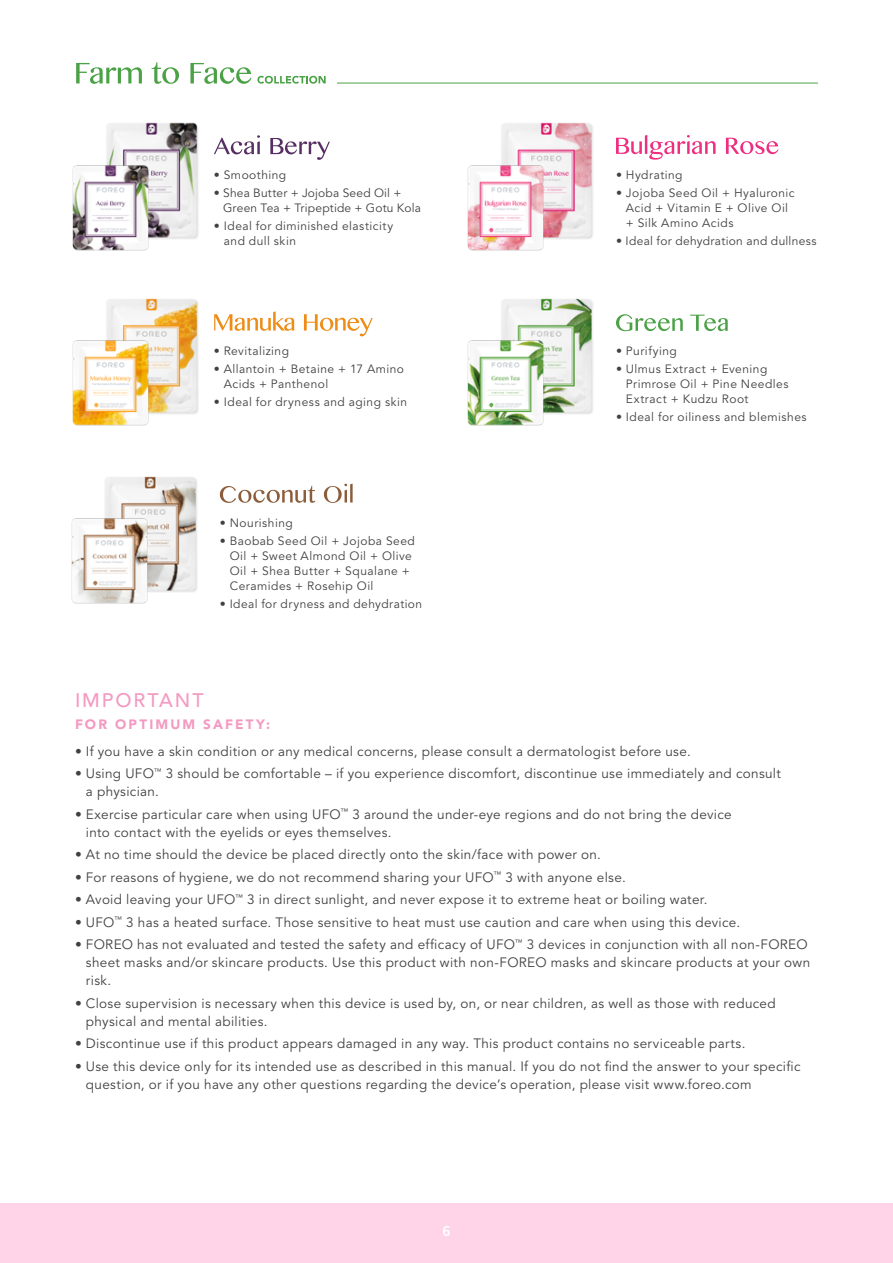
<style>
.page{position:relative;width:893px;height:1263px;background:#fff}
.page>*{position:absolute;margin:0;border:0;box-sizing:border-box;transform-origin:0 0}
.t1{font:500 19.5px "Avenir LT Std";letter-spacing:.1em;color:#f49ac2}
.t2{font:13.5px/18px "Avenir LT Std";letter-spacing:.025em;color:#414042}
.t3{font:900 13.5px "Avenir LT Std";letter-spacing:.16em;color:#f49ac2}
.t4{font:700 13.5px "Noto Sans CJ Ksc";color:#fff}
.t5{font:12px/15px "Avenir LT Std";letter-spacing:.04em;color:#414042}
.t6{font:12px/15px "Avenir LT Std";letter-spacing:.015em;color:#414042}
</style>
<div class="page">
<div style="left:0;top:1203px;width:893px;height:60px;background:#ffd3e8"></div>
<img style="left:501px;top:298px;width:92px;height:116px">
<img style="left:105px;top:476px;width:92px;height:116px">
<img style="left:467px;top:306px;width:84px;height:120px">
<img style="left:71px;top:484px;width:84px;height:120px">
<img style="left:501px;top:122px;width:92px;height:117px">
<img style="left:467px;top:130px;width:84px;height:121px">
<img style="left:107px;top:298px;width:91px;height:116px">
<img style="left:72px;top:306px;width:84px;height:120px">
<img style="left:107px;top:122px;width:91px;height:117px">
<img style="left:72px;top:130px;width:84px;height:121px">
<svg style="left:76px;top:63px;width:66px;height:21px"></svg>
<svg style="left:152px;top:62px;width:27px;height:22px"></svg>
<svg style="left:190px;top:63px;width:61px;height:21px"></svg>
<svg style="left:257px;top:76px;width:69px;height:8px"></svg>
<hr style="left:337px;top:83px;width:481px;height:1px;background:#4ba246">
<svg style="left:214px;top:311px;width:80px;height:20px"></svg>
<svg style="left:304px;top:314px;width:69px;height:22px"></svg>
<svg style="left:214px;top:135px;width:46px;height:19px"></svg>
<svg style="left:270px;top:138px;width:60px;height:22px"></svg>
<svg style="left:616px;top:135px;width:99px;height:25px"></svg>
<svg style="left:726px;top:138px;width:52px;height:16px"></svg>
<svg style="left:616px;top:314px;width:67px;height:17px"></svg>
<svg style="left:690px;top:315px;width:38px;height:16px"></svg>
<svg style="left:220px;top:486px;width:95px;height:17px"></svg>
<svg style="left:324px;top:484px;width:29px;height:19px"></svg>
<p class="t5" style="left:214px;top:167px;width:74px">• Smoothing</p>
<p class="t6" style="left:223px;top:185px;width:199px;text-indent:-9px">• Shea Butter + Jojoba Seed Oil +<br>Green Tea + Tripeptide + Gotu Kola</p>
<p class="t5" style="left:224px;top:218px;width:171px;text-indent:-10px">• Ideal for diminished elasticity and dull skin</p>
<p class="t5" style="left:214px;top:344px;width:77px">• Revitalizing</p>
<p class="t5" style="left:224px;top:362px;width:182px;text-indent:-10px">• Allantoin + Betaine + 17 Amino<br>Acids + Panthenol</p>
<p class="t5" style="left:214px;top:395px;width:195px">• Ideal for dryness and aging skin</p>
<p class="t5" style="left:220px;top:516px;width:74px">• Nourishing</p>
<p class="t5" style="left:230px;top:534px;width:187px;text-indent:-10px">• Baobab Seed Oil + Jojoba Seed<br>Oil + Sweet Almond Oil + Olive<br>Oil + Shea Butter + Squalane +<br>Ceramides + Rosehip Oil</p>
<p class="t5" style="left:220px;top:597px;width:204px">• Ideal for dryness and dehydration</p>
<p class="t5" style="left:616px;top:167px;width:68px">• Hydrating</p>
<p class="t5" style="left:626px;top:185px;width:170px;text-indent:-10px">• Jojoba Seed Oil + Hyaluronic<br>Acid + Vitamin E + Olive Oil + Silk Amino Acids</p>
<p class="t5" style="left:616px;top:233px;width:202px">• Ideal for dehydration and dullness</p>
<p class="t5" style="left:616px;top:344px;width:62px">• Purifying</p>
<p class="t5" style="left:626px;top:362px;width:164px;text-indent:-10px">• Ulmus Extract + Evening<br>Primrose Oil + Pine Needles<br>Extract + Kudzu Root</p>
<p class="t5" style="left:616px;top:410px;width:192px">• Ideal for oiliness and blemishes</p>
<h1 class="t1" style="left:75px;top:689px;width:130px">IMPORTANT</h1>
<p class="t3" style="left:75px;top:716px;width:197px">FOR OPTIMUM SAFETY:</p>
<p class="t2" style="left:75px;top:742px;width:617px">• If you have a skin condition or any medical concerns, please consult a dermatologist before use.</p>
<p class="t2" style="left:86px;top:765px;width:697px;text-indent:-11px">• Using UFO<sup>™</sup> 3 should be comfortable – if you experience discomfort, discontinue use immediately and consult a physician.</p>
<p class="t2" style="left:86px;top:805px;width:647px;text-indent:-11px">• Exercise particular care when using UFO<sup>™</sup> 3 around the under-eye regions and do not bring the device into contact with the eyelids or eyes themselves.</p>
<p class="t2" style="left:75px;top:846px;width:527px">• At no time should the device be placed directly onto the skin/face with power on.</p>
<p class="t2" style="left:75px;top:868px;width:552px">• For reasons of hygiene, we do not recommend sharing your UFO<sup>™</sup> 3 with anyone else.</p>
<p class="t2" style="left:75px;top:891px;width:634px">• Avoid leaving your UFO<sup>™</sup> 3 in direct sunlight, and never expose it to extreme heat or boiling water.</p>
<p class="t2" style="left:75px;top:913px;width:667px">• UFO<sup>™</sup> 3 has a heated surface. Those sensitive to heat must use caution and care when using this device.</p>
<p class="t2" style="left:86px;top:936px;width:726px;text-indent:-11px">• FOREO has not evaluated and tested the safety and efficacy of UFO<sup>™</sup> 3 devices in conjunction with all non-FOREO sheet masks and/or skincare products. Use this product with non-FOREO masks and skincare products at your own risk.</p>
<p class="t2" style="left:86px;top:994px;width:691px;text-indent:-11px">• Close supervision is necessary when this device is used by, on, or near children, as well as those with reduced physical and mental abilities.</p>
<p class="t2" style="left:75px;top:1035px;width:672px">• Discontinue use if this product appears damaged in any way. This product contains no serviceable parts.</p>
<p class="t2" style="left:86px;top:1057px;width:716px;text-indent:-11px">• Use this device only for its intended use as described in this manual. If you do not find the answer to your specific question, or if you have any other questions regarding the device’s operation, please visit www.foreo.com</p>
<p class="t4" style="left:442px;top:1223px;width:9px">6</p>
</div>
